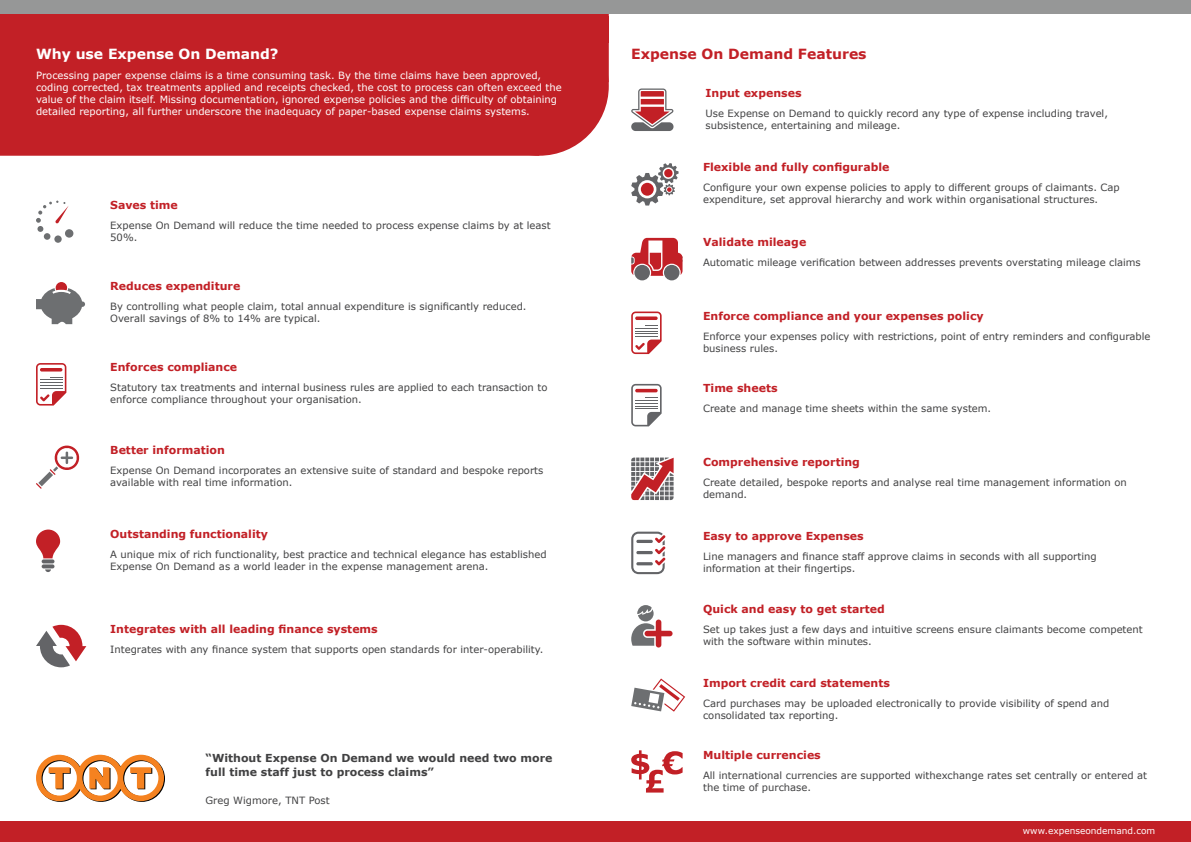
<style>
.page{position:relative;width:1191px;height:842px;background:#fff}
.page>*{position:absolute;margin:0;border:0;box-sizing:border-box;transform-origin:0 0}
.t1{font:700 14px "Verdana";color:#c22026}
.t2{font:700 14px "Verdana";color:#fff}
.t3{font:700 11px "Verdana";color:#c22026}
.t4{font:700 11px/14px "Verdana";color:#414142}
.t5{font:10px/12px "Verdana";color:#414142}
.t6{font:10px/12px "Verdana";color:#fff}
.t7{font:9px "Verdana";color:#fff}
</style>
<div class="page">
<div style="left:0;top:14px;width:609px;height:142px;background:#c22026"></div>
<div style="left:0;top:17px;width:609px;height:26px;background:#c22026"></div>
<div style="left:0;top:0;width:1191px;height:14px;background:#969797"></div>
<div style="left:0;top:821px;width:1191px;height:21px;background:#c22026"></div>
<svg style="left:36px;top:282px;width:49px;height:42px"></svg>
<svg style="left:36px;top:445px;width:44px;height:44px"></svg>
<svg style="left:36px;top:530px;width:24px;height:42px"></svg>
<svg style="left:36px;top:625px;width:50px;height:42px"></svg>
<div style="left:469px;top:16px;width:140px;height:140px;background:#c22026;border-radius:50%"></div>
<svg style="left:631px;top:750px;width:51px;height:42px"></svg>
<svg style="left:631px;top:88px;width:42px;height:43px"></svg>
<div style="left:65px;top:229px;width:8px;height:9px;background:#6d6f71;border-radius:50%"></div>
<div style="left:54px;top:235px;width:8px;height:8px;background:#6d6f71;border-radius:50%"></div>
<div style="left:44px;top:233px;width:6px;height:7px;background:#6d6f71;border-radius:50%"></div>
<svg style="left:36px;top:201px;width:33px;height:31px"></svg>
<svg style="left:36px;top:363px;width:30px;height:43px"></svg>
<svg style="left:36px;top:755px;width:129px;height:47px"></svg>
<svg style="left:631px;top:163px;width:47px;height:43px"></svg>
<div style="left:664px;top:265px;width:15px;height:15px;background:#636467;border-radius:50%"></div>
<div style="left:634px;top:265px;width:16px;height:15px;background:#636467;border-radius:50%"></div>
<svg style="left:631px;top:238px;width:51px;height:38px"></svg>
<svg style="left:631px;top:458px;width:42px;height:42px"></svg>
<svg style="left:631px;top:532px;width:35px;height:42px"></svg>
<svg style="left:631px;top:605px;width:41px;height:42px"></svg>
<svg style="left:631px;top:678px;width:54px;height:34px"></svg>
<svg style="left:631px;top:311px;width:30px;height:43px"></svg>
<svg style="left:631px;top:384px;width:30px;height:42px"></svg>
<h1 class="t2" style="left:36px;top:45px;width:244px">Why use Expense On Demand?</h1>
<p class="t6" style="left:36px;top:69px;width:527px">Processing paper expense claims is a time consuming task. By the time claims have been approved, coding corrected, tax treatments applied and receipts checked, the cost to process can often exceed the value of the claim itself. Missing documentation, ignored expense policies and the difficulty of obtaining detailed reporting, all further underscore the inadequacy of paper-based expense claims systems.</p>
<p class="t3" style="left:110px;top:198px;width:69px">Saves time</p>
<p class="t5" style="left:110px;top:219px;width:442px">Expense On Demand will reduce the time needed to process expense claims by at least<br>50%.</p>
<p class="t3" style="left:110px;top:279px;width:132px">Reduces expenditure</p>
<p class="t5" style="left:110px;top:301px;width:418px">By controlling what people claim, total annual expenditure is significantly reduced.<br>Overall savings of 8% to 14% are typical.</p>
<p class="t3" style="left:110px;top:360px;width:128px">Enforces compliance</p>
<p class="t5" style="left:110px;top:382px;width:438px">Statutory tax treatments and internal business rules are applied to each transaction to enforce compliance throughout your organisation.</p>
<p class="t3" style="left:110px;top:443px;width:116px">Better information</p>
<p class="t5" style="left:110px;top:464px;width:435px">Expense On Demand incorporates an extensive suite of standard and bespoke reports available with real time information.</p>
<p class="t3" style="left:110px;top:527px;width:159px">Outstanding functionality</p>
<p class="t5" style="left:110px;top:548px;width:438px">A unique mix of rich functionality, best practice and technical elegance has established<br>Expense On Demand as a world leader in the expense management arena.</p>
<p class="t3" style="left:110px;top:622px;width:269px">Integrates with all leading finance systems</p>
<p class="t5" style="left:110px;top:644px;width:435px">Integrates with any finance system that supports open standards for inter-operability.</p>
<p class="t4" style="left:206px;top:751px;width:348px">“Without Expense On Demand we would need two more full time staff just to process claims”</p>
<p class="t5" style="left:206px;top:795px;width:126px">Greg Wigmore, TNT Post</p>
<h1 class="t1" style="left:631px;top:45px;width:237px">Expense On Demand Features</h1>
<p class="t3" style="left:705px;top:86px;width:97px">Input expenses</p>
<p class="t5" style="left:705px;top:107px;width:404px">Use Expense on Demand to quickly record any type of expense including travel, subsistence, entertaining and mileage.</p>
<p class="t3" style="left:703px;top:160px;width:188px">Flexible and fully configurable</p>
<p class="t5" style="left:703px;top:182px;width:418px">Configure your own expense policies to apply to different groups of claimants. Cap expenditure, set approval hierarchy and work within organisational structures.</p>
<p class="t3" style="left:703px;top:235px;width:105px">Validate mileage</p>
<p class="t5" style="left:703px;top:257px;width:439px">Automatic mileage verification between addresses prevents overstating mileage claims</p>
<p class="t3" style="left:703px;top:309px;width:282px">Enforce compliance and your expenses policy</p>
<p class="t5" style="left:703px;top:330px;width:449px">Enforce your expenses policy with restrictions, point of entry reminders and configurable business rules.</p>
<p class="t3" style="left:703px;top:381px;width:76px">Time sheets</p>
<p class="t5" style="left:703px;top:403px;width:290px">Create and manage time sheets within the same system.</p>
<p class="t3" style="left:703px;top:455px;width:158px">Comprehensive reporting</p>
<p class="t5" style="left:703px;top:476px;width:425px">Create detailed, bespoke reports and analyse real time management information on demand.</p>
<p class="t3" style="left:703px;top:529px;width:162px">Easy to approve Expenses</p>
<p class="t5" style="left:703px;top:550px;width:395px">Line managers and finance staff approve claims in seconds with all supporting information at their fingertips.</p>
<p class="t3" style="left:703px;top:602px;width:183px">Quick and easy to get started</p>
<p class="t5" style="left:703px;top:624px;width:441px">Set up takes just a few days and intuitive screens ensure claimants become competent with the software within minutes.</p>
<p class="t3" style="left:703px;top:676px;width:188px">Import credit card statements</p>
<p class="t5" style="left:703px;top:697px;width:408px">Card purchases may be uploaded electronically to provide visibility of spend and consolidated tax reporting.</p>
<p class="t3" style="left:703px;top:748px;width:119px">Multiple currencies</p>
<p class="t5" style="left:703px;top:769px;width:445px">All international currencies are supported withexchange rates set centrally or entered at the time of purchase.</p>
<p class="t7" style="left:1023px;top:824px;width:134px">www.expenseondemand.com</p>
</div>
